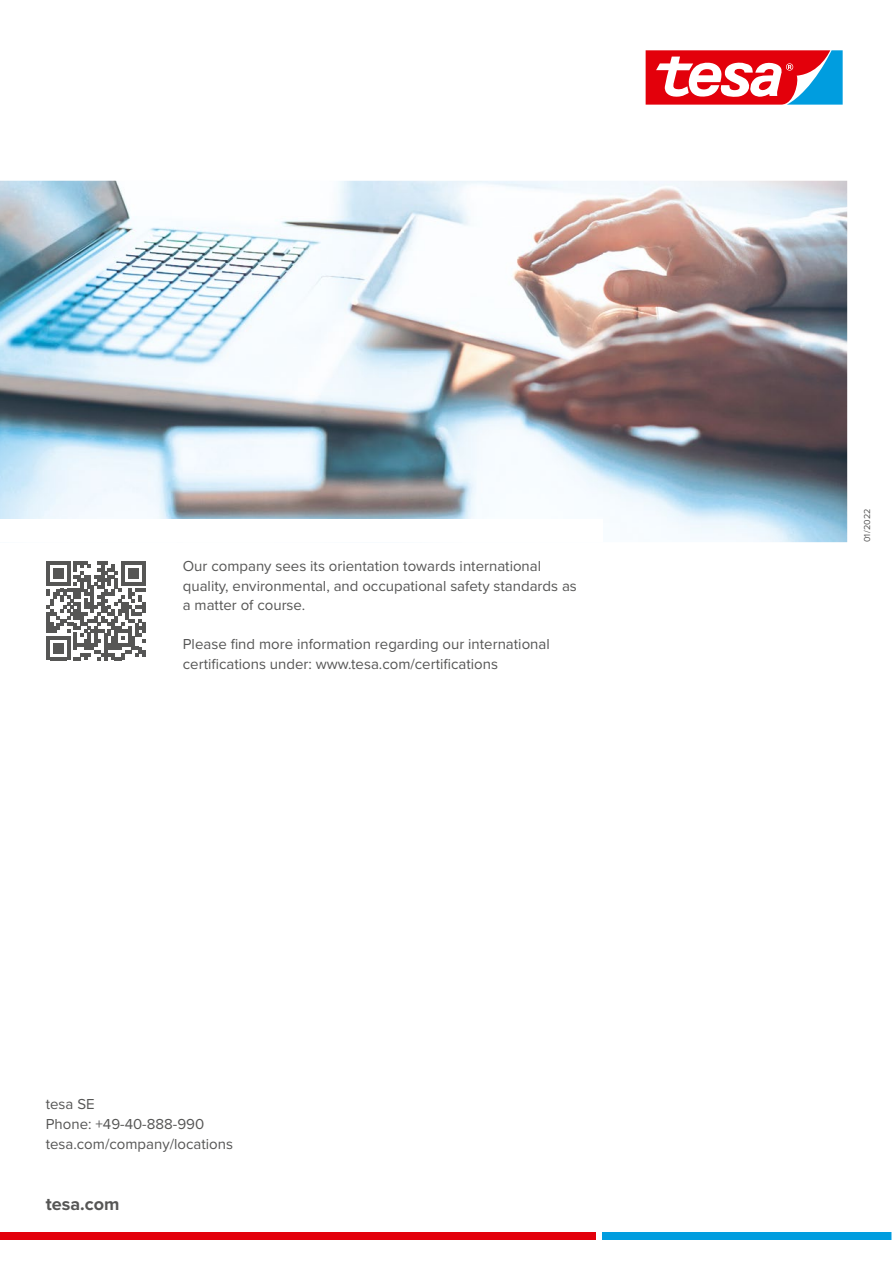
<style>
.page{position:relative;width:893px;height:1263px;background:#fff}
.page>*{position:absolute;margin:0;border:0;box-sizing:border-box;transform-origin:0 0}
.t1{font:700 18px "Proxima Nova";color:#565655}
.t2{font:15px/19.5px "Proxima Nova";color:#565655}
.t3{font:9px "Proxima Nova";letter-spacing:.01em;color:#565655}
</style>
<div class="page">
<img style="left:0;top:181px;width:847px;height:361px">
<div style="left:0;top:519px;width:603px;height:23px;background:#fff"></div>
<svg style="left:46px;top:561px;width:99px;height:99px"></svg>
<div style="left:0;top:1232px;width:595px;height:8px;background:#e3000b"></div>
<div style="left:603px;top:1232px;width:290px;height:8px;background:#009ddf"></div>
<svg style="left:891px;top:1232px;width:2px;height:8px"></svg>
<svg style="left:645px;top:50px;width:198px;height:55px"></svg>
<p class="t2" style="left:183px;top:556px;width:396px">Our company sees its orientation towards international quality, environmental, and occupational safety standards as a matter of course.</p>
<p class="t2" style="left:183px;top:634px;width:368px">Please find more information regarding our international certifications under: www.tesa.com/certifications</p>
<p class="t2" style="left:46px;top:1094px;width:189px">tesa SE<br>Phone: +49-40-888-990 tesa.com/company/locations</p>
<p class="t1" style="left:46px;top:1190px;width:75px">tesa.com</p>
<p class="t3" style="left:860px;top:542px;width:35px;rotate:-90deg">01/2022</p>
</div>
